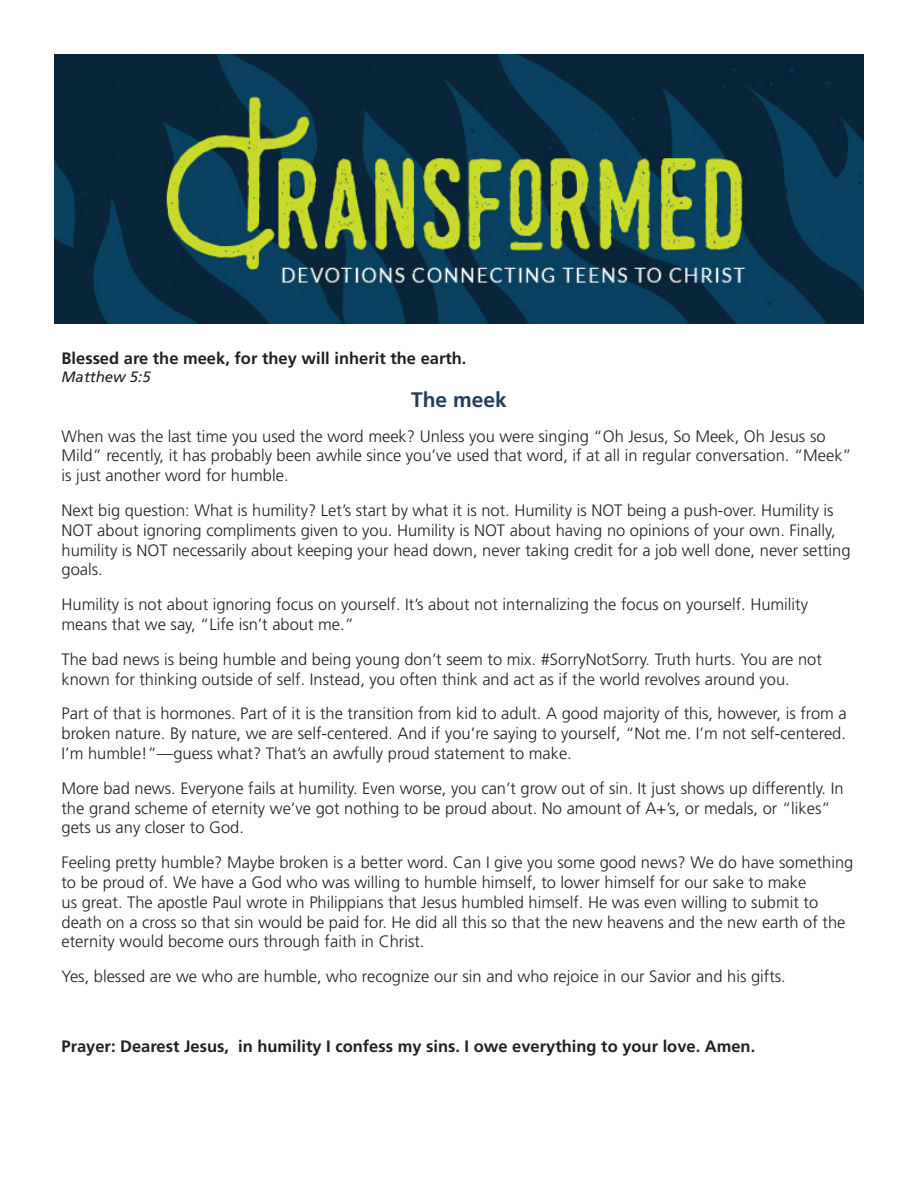
<style>
.page{position:relative;width:918px;height:1188px;background:#fff}
.page>*{position:absolute;margin:0;border:0;box-sizing:border-box;transform-origin:0 0}
.t1{font:700 21px "Frutiger LT Std";color:#243d57}
.body_copy{font:300 16.5px/19.8px "Frutiger LT Std";color:#231f20}
.body_copy-2{font:700 16.5px "Frutiger LT Std";color:#231f20}
.Scripture_text{font:700 16.5px "Frutiger LT Std";color:#231f20}
.Scripture_reference{font:italic 15px "Frutiger LT Std";color:#231f20}
</style>
<div class="page">
<img style="left:54px;top:54px;width:810px;height:270px">
<p class="Scripture_text" style="left:62px;top:348px;width:407px">Blessed are the meek, for they will inherit the earth.</p>
<p class="Scripture_reference" style="left:62px;top:368px;width:91px">Matthew 5:5</p>
<p class="t1" style="left:411px;top:387px;width:97px">The meek</p>
<p class="body_copy" style="left:62px;top:426px;width:792px">When was the last time you used the word meek? Unless you were singing “Oh Jesus, So Meek, Oh Jesus so<br>Mild” recently, it has probably been awhile since you’ve used that word, if at all in regular conversation. “Meek” is just another word for humble.</p>
<p class="body_copy" style="left:62px;top:501px;width:791px">Next big question: What is humility? Let’s start by what it is not. Humility is NOT being a push-over. Humility is NOT about ignoring compliments given to you. Humility is NOT about having no opinions of your own. Finally, humility is NOT necessarily about keeping your head down, never taking credit for a job well done, never setting goals.</p>
<p class="body_copy" style="left:62px;top:595px;width:748px">Humility is not about ignoring focus on yourself. It’s about not internalizing the focus on yourself. Humility means that we say, “Life isn’t about me.”</p>
<p class="body_copy" style="left:62px;top:650px;width:762px">The bad news is being humble and being young don’t seem to mix. #SorryNotSorry. Truth hurts. You are not known for thinking outside of self. Instead, you often think and act as if the world revolves around you.</p>
<p class="body_copy" style="left:62px;top:704px;width:787px;text-align:justify">Part of that is hormones. Part of it is the transition from kid to adult. A good majority of this, however, is from a broken nature. By nature, we are self-centered. And if you’re saying to yourself, “Not me. I’m not self-centered.<br>I’m humble!”—guess what? That’s an awfully proud statement to make.</p>
<p class="body_copy" style="left:62px;top:779px;width:784px">More bad news. Everyone fails at humility. Even worse, you can’t grow out of sin. It just shows up differently. In the grand scheme of eternity we’ve got nothing to be proud about. No amount of A+’s, or medals, or “likes” gets us any closer to God.</p>
<p class="body_copy" style="left:62px;top:853px;width:793px">Feeling pretty humble? Maybe broken is a better word. Can I give you some good news? We do have something to be proud of. We have a God who was willing to humble himself, to lower himself for our sake to make<br>us great. The apostle Paul wrote in Philippians that Jesus humbled himself. He was even willing to submit to death on a cross so that sin would be paid for. He did all this so that the new heavens and the new earth of the eternity would become ours through faith in Christ.</p>
<p class="body_copy" style="left:62px;top:967px;width:726px">Yes, blessed are we who are humble, who recognize our sin and who rejoice in our Savior and his gifts.</p>
<p class="body_copy-2" style="left:62px;top:1036px;width:695px">Prayer: Dearest Jesus, in humility I confess my sins. I owe everything to your love. Amen.</p>
</div>
